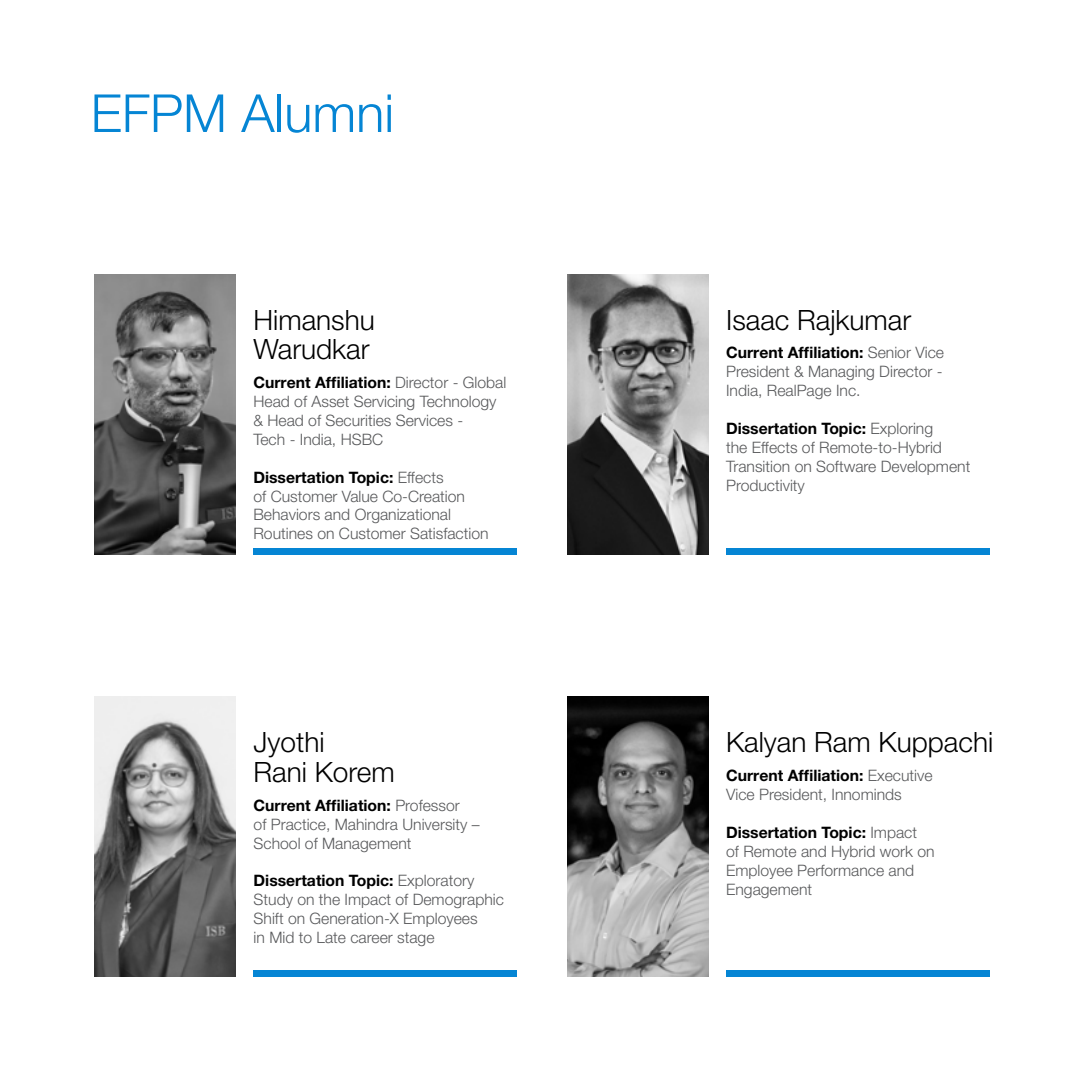
<style>
.page{position:relative;width:1071px;height:1071px;background:#fff}
.page>*{position:absolute;margin:0;border:0;box-sizing:border-box;transform-origin:0 0}
.t1{font:300 52.5px "Helvetica Neue LT Std";color:#0585d4}
.t2{font:300 28px/29.8px "Helvetica Neue LT Std";color:#000}
.t3{font:300 15.75px/18.9px "Helvetica Neue LT Std";color:#58595b}
.s1{font-weight:700;color:#000}
</style>
<div class="page">
<div style="left:254px;top:970px;width:263px;height:6px;background:#0585d4"></div>
<img style="left:94px;top:697px;width:142px;height:279px">
<div style="left:726px;top:548px;width:263px;height:6px;background:#0585d4"></div>
<img style="left:567px;top:275px;width:141px;height:279px">
<div style="left:253px;top:548px;width:263px;height:6px;background:#0585d4"></div>
<img style="left:94px;top:275px;width:142px;height:279px">
<div style="left:726px;top:970px;width:263px;height:6px;background:#0585d4"></div>
<img style="left:567px;top:697px;width:141px;height:279px">
<h1 class="t1" style="left:91px;top:81px;width:305px">EFPM Alumni</h1>
<h2 class="t2" style="left:253px;top:304px;width:123px">Himanshu</h2>
<h2 class="t2" style="left:726px;top:304px;width:187px">Isaac Rajkumar</h2>
<h2 class="t2" style="left:253px;top:334px;width:118px">Warudkar</h2>
<p class="t3" style="left:253px;top:373px;width:254px"><span class="s1">Current Affiliation:</span> Director - Global<br>Head of Asset Servicing Technology &amp; Head of Securities Services -<br>Tech - India, HSBC</p>
<p class="t3" style="left:253px;top:467px;width:237px"><span class="s1">Dissertation Topic:</span> Effects<br>of Customer Value Co-Creation<br>Behaviors and Organizational<br>Routines on Customer Satisfaction</p>
<p class="t3" style="left:726px;top:343px;width:219px;text-align:justify"><span class="s1">Current Affiliation:</span> Senior Vice President &amp; Managing Director - India, RealPage Inc.</p>
<p class="t3" style="left:726px;top:419px;width:246px"><span class="s1">Dissertation Topic:</span> Exploring<br>the Effects of Remote-to-Hybrid<br>Transition on Software Development<br>Productivity</p>
<h2 class="t2" style="left:254px;top:726px;width:143px">Jyothi<br>Rani Korem</h2>
<p class="t3" style="left:254px;top:795px;width:228px"><span class="s1">Current Affiliation:</span> Professor<br>of Practice, Mahindra University –<br>School of Management</p>
<p class="t3" style="left:254px;top:871px;width:252px"><span class="s1">Dissertation Topic:</span> Exploratory<br>Study on the Impact of Demographic<br>Shift on Generation-X Employees<br>in Mid to Late career stage</p>
<h2 class="t2" style="left:726px;top:726px;width:269px">Kalyan Ram Kuppachi</h2>
<p class="t3" style="left:726px;top:766px;width:208px"><span class="s1">Current Affiliation:</span> Executive<br>Vice President, Innominds</p>
<p class="t3" style="left:726px;top:823px;width:210px"><span class="s1">Dissertation Topic:</span> Impact<br>of Remote and Hybrid work on<br>Employee Performance and<br>Engagement</p>
</div>
